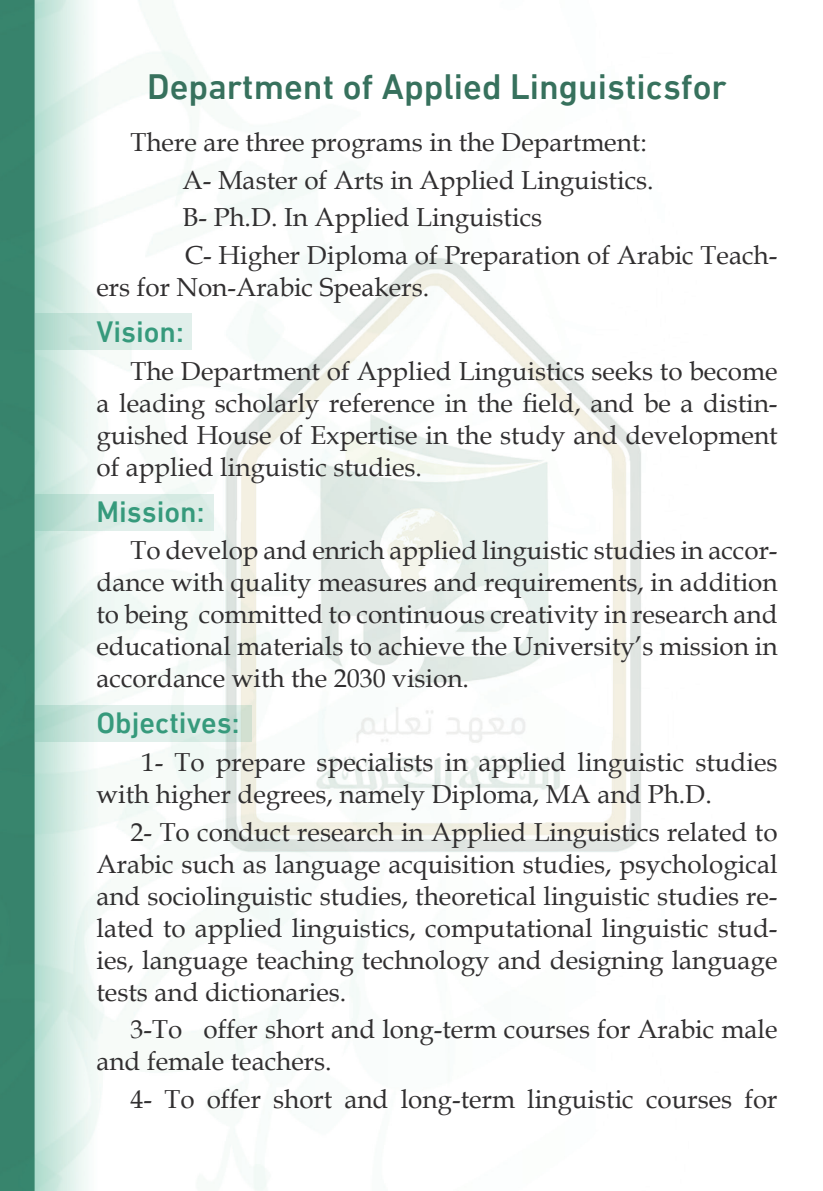
<style>
.page{position:relative;width:823px;height:1191px;background:#fff}
.page>*{position:absolute;margin:0;border:0;box-sizing:border-box;transform-origin:0 0}
.t1{font:500 36px "DIN Next LT Arabic";color:#37715d}
.t2{font:500 30px "DIN Next LT Arabic";color:#369a7c}
.t3{font:26px/32px "Book Antiqua";color:#312f30}
</style>
<div class="page">
<img style="left:0;top:0;width:641px;height:1191px">
<svg style="left:35px;top:313px;width:157px;height:37px;background:#d2e8e1"></svg>
<svg style="left:35px;top:705px;width:216px;height:37px;background:#d4e8e1"></svg>
<svg style="left:35px;top:494px;width:179px;height:37px;background:#d2e8e1"></svg>
<h1 class="t1" style="left:147px;top:66px;width:581px">Department of Applied Linguisticsfor</h1>
<p class="t3" style="left:182px;top:123px;width:596px;line-height:37.6px;text-indent:-52px">There are three programs in the Department:<br>A- Master of Arts in Applied Linguistics.<br>B- Ph.D. In Applied Linguistics<br>C- Higher Diploma of Preparation of Arabic Teach-</p>
<p class="t3" style="left:96px;top:271px;width:334px">ers for Non-Arabic Speakers.</p>
<p class="t2" style="left:96px;top:314px;width:89px">Vision:</p>
<p class="t3" style="left:96px;top:354px;width:682px;text-align:justify;text-indent:34px">The Department of Applied Linguistics seeks to become a leading scholarly reference in the field, and be a distin&shy;guished House of Expertise in the study and development of applied linguistic studies.</p>
<p class="t2" style="left:96px;top:493px;width:109px">Mission:</p>
<p class="t3" style="left:96px;top:534px;width:682px;text-align:justify;text-indent:34px">To develop and enrich applied linguistic studies in accor&shy;dance with quality measures and requirements, in addition to being committed to continuous creativity in research and educational materials to achieve the University’s mission in accordance with the 2030 vision.</p>
<p class="t2" style="left:96px;top:705px;width:144px">Objectives:</p>
<p class="t3" style="left:96px;top:745px;width:682px;text-indent:45px">1- To prepare specialists in applied linguistic studies with higher degrees, namely Diploma, MA and Ph.D.</p>
<p class="t3" style="left:96px;top:815px;width:682px;text-align:justify;text-indent:34px">2- To conduct research in Applied Linguistics related to Arabic such as language acquisition studies, psychological and sociolinguistic studies, theoretical linguistic studies re&shy;lated to applied linguistics, computational linguistic stud&shy;ies, language teaching technology and designing language tests and dictionaries.</p>
<p class="t3" style="left:96px;top:1012px;width:682px;text-indent:34px">3-To offer short and long-term courses for Arabic male and female teachers.</p>
<p class="t3" style="left:130px;top:1082px;width:648px">4- To offer short and long-term linguistic courses for</p>
</div>
